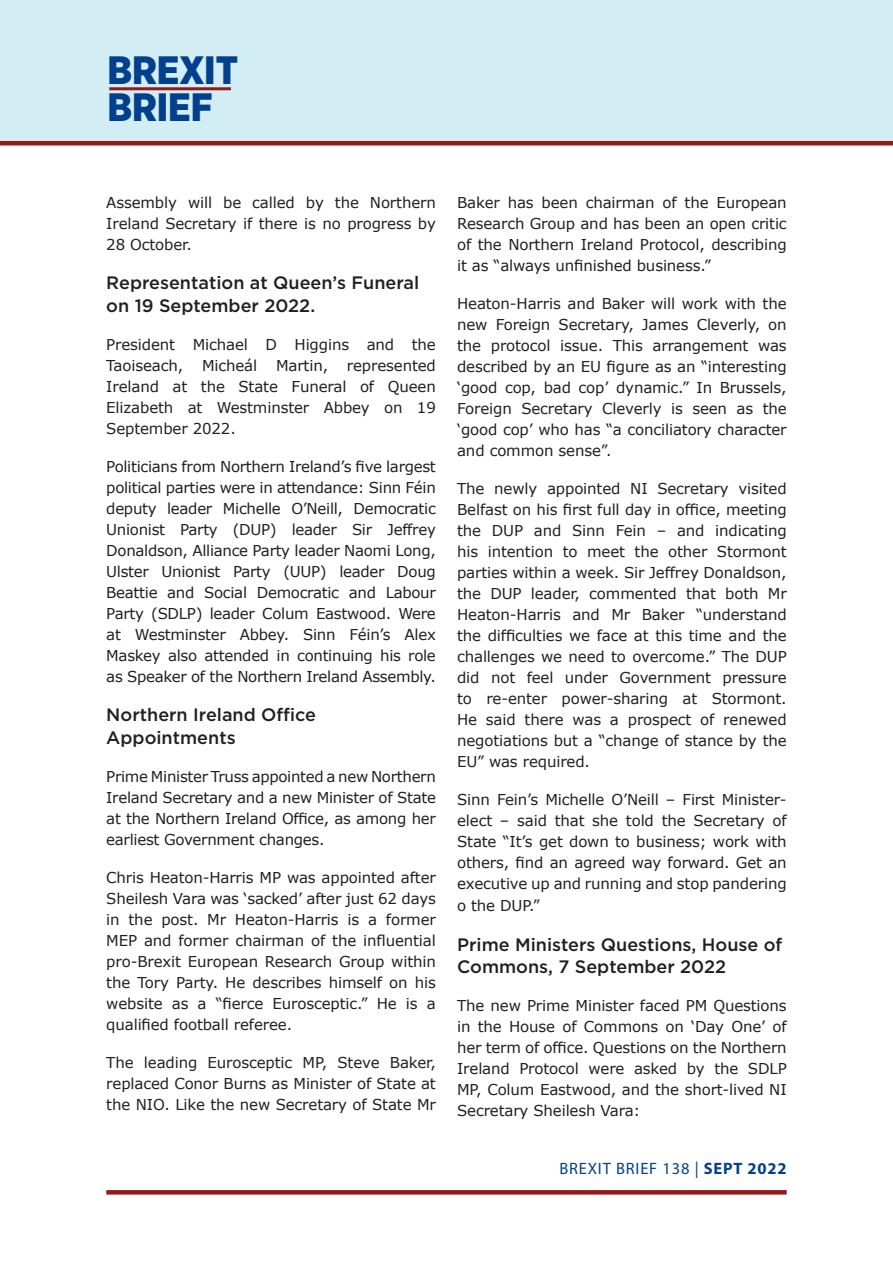
<style>
.page{position:relative;width:893px;height:1263px;background:#fff}
.page>*{position:absolute;margin:0;border:0;box-sizing:border-box;transform-origin:0 0}
.t1{font:900 39.6px/37.5px "Gotham Narrow";color:#00408d}
.t2{font:500 18px/22.5px "Gotham";color:#231f20}
.t3{font:16.5px "Myriad Pro";letter-spacing:.05em;color:#00408d}
.t4{font:15px/21px "Verdana";letter-spacing:-.01em;color:#231f20;text-align:justify}
.s1{font-weight:700}
</style>
<div class="page">
<div style="left:0;top:0;width:893px;height:142px;background:#d2edf3"></div>
<hr style="left:0;top:141px;width:893px;height:4px;background:#971819">
<hr style="left:109px;top:87px;width:122px;height:3px;background:#971819">
<svg style="left:106px;top:1190px;width:681px;height:4px;background:#991d1e"></svg>
<h1 class="t1" style="left:107px;top:51px;width:132px">BREXIT<br>BRIEF</h1>
<p class="t4" style="left:106px;top:192px;width:331px">Assembly will be called by the Northern Ireland Secretary if there is no progress by 28 October.</p>
<p class="t2" style="left:106px;top:271px;width:314px">Representation at Queen’s Funeral on 19 September 2022.</p>
<p class="t4" style="left:106px;top:334px;width:331px">President Michael D Higgins and the<br>Taoiseach,</p>
<p class="t4" style="left:202px;top:355px;width:57px">Micheál</p>
<p class="t4" style="left:276px;top:355px;width:54px">Martin,</p>
<p class="t4" style="left:106px;top:355px;width:331px;text-indent:241px">represented Ireland at the State Funeral of Queen Elizabeth at Westminster Abbey on 19<br>September 2022.</p>
<p class="t4" style="left:106px;top:456px;width:331px">Politicians from Northern Ireland’s five largest political parties were in attendance: Sinn Féin deputy leader Michelle O’Neill, Democratic Unionist Party (DUP) leader Sir Jeffrey Donaldson, Alliance Party leader Naomi Long, Ulster Unionist Party (UUP) leader Doug Beattie and Social Democratic and Labour Party (SDLP) leader Colum Eastwood. Were at Westminster Abbey. Sinn Féin’s Alex Maskey also attended in continuing his role as Speaker of the Northern Ireland Assembly.</p>
<p class="t2" style="left:106px;top:703px;width:211px">Northern Ireland Office<br>Appointments</p>
<p class="t4" style="left:106px;top:766px;width:331px">Prime Minister Truss appointed a new Northern Ireland Secretary and a new Minister of State at the Northern Ireland Office, as among her earliest Government changes.</p>
<p class="t4" style="left:106px;top:867px;width:331px">Chris Heaton-Harris MP was appointed after Sheilesh Vara was ‘sacked’ after just 62 days in the post. Mr Heaton-Harris is a former MEP and former chairman of the influential pro-Brexit European Research Group within the Tory Party. He describes himself on his website as a “fierce Eurosceptic.” He is a qualified football referee.</p>
<p class="t4" style="left:106px;top:1052px;width:331px">The leading Eurosceptic MP, Steve Baker, replaced Conor Burns as Minister of State at the NIO. Like the new Secretary of State Mr</p>
<p class="t4" style="left:457px;top:192px;width:331px">Baker has been chairman of the European Research Group and has been an open critic of the Northern Ireland Protocol, describing it as “always unfinished business.”</p>
<p class="t4" style="left:457px;top:293px;width:331px">Heaton-Harris and Baker will work with the new Foreign Secretary, James Cleverly, on the protocol issue. This arrangement was described by an EU figure as an “interesting ‘good cop, bad cop’ dynamic.” In Brussels, Foreign Secretary Cleverly is seen as the ‘good cop’ who has “a conciliatory character and common sense”.</p>
<p class="t4" style="left:457px;top:478px;width:331px">The newly appointed NI Secretary visited Belfast on his first full day in office, meeting the DUP and Sinn Fein – and indicating his intention to meet the other Stormont parties within a week. Sir Jeffrey Donaldson, the DUP leader, commented that both Mr Heaton-Harris and Mr Baker “understand the difficulties we face at this time and the challenges we need to overcome.” The DUP did not feel under Government pressure to re-enter power-sharing at Stormont.<br>He said there was a prospect of renewed negotiations but a “change of stance by the EU” was required.</p>
<p class="t4" style="left:457px;top:789px;width:331px">Sinn Fein’s Michelle O’Neill – First Minister&shy;elect – said that she told the Secretary of State “It’s get down to business; work with others, find an agreed way forward. Get an executive up and running and stop pandering</p>
<p class="t4" style="left:457px;top:896px;width:84px">o the DUP.”</p>
<p class="t2" style="left:457px;top:933px;width:327px">Prime Ministers Questions, House of<br>Commons, 7 September 2022</p>
<p class="t4" style="left:457px;top:996px;width:331px">The new Prime Minister faced PM Questions in the House of Commons on ‘Day One’ of her term of office. Questions on the Northern Ireland Protocol were asked by the SDLP MP, Colum Eastwood, and the short-lived NI Secretary Sheilesh Vara:</p>
<p class="t3" style="left:559px;top:1158px;width:229px">BREXIT BRIEF 138 | <span class="s1">SEPT 2022</span></p>
</div>
